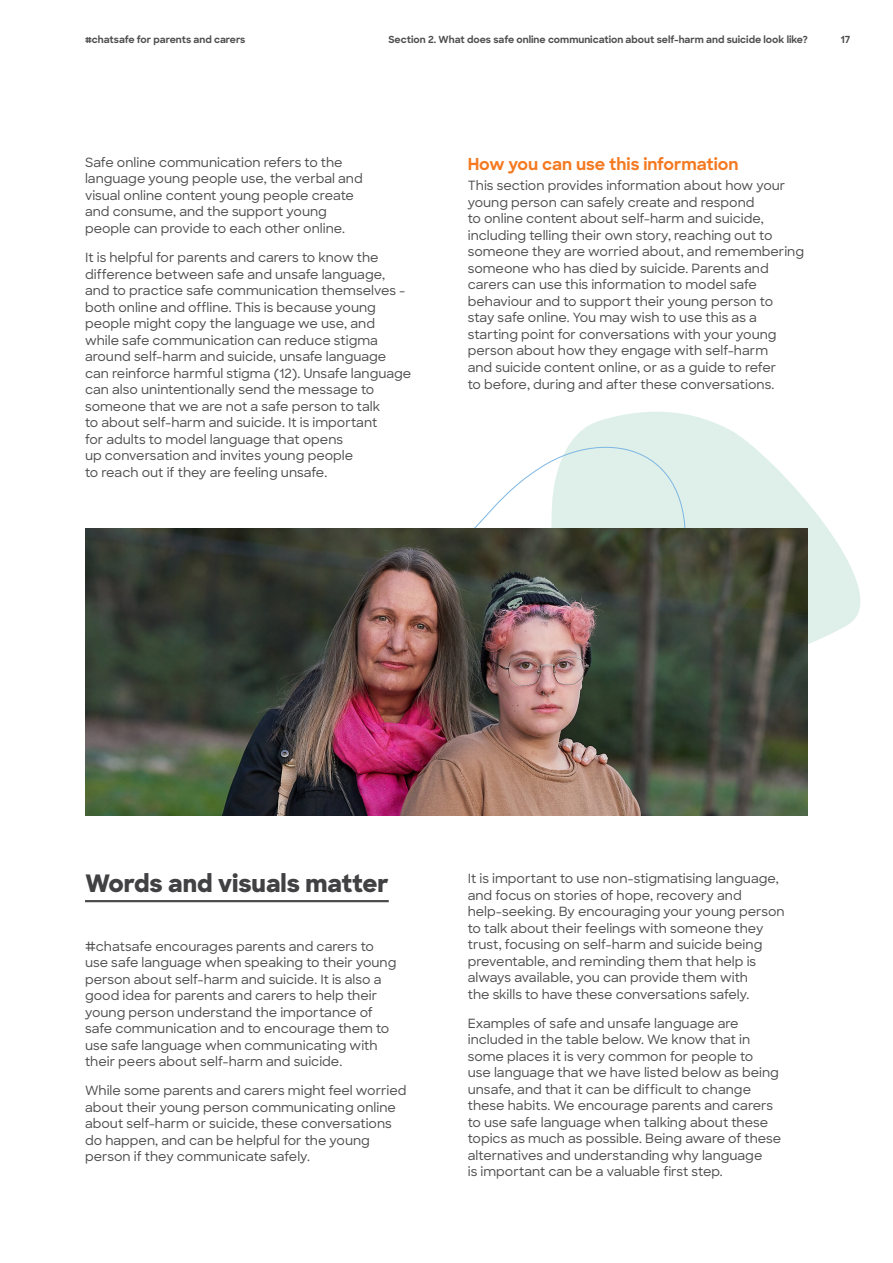
<style>
.page{position:relative;width:893px;height:1263px;background:#fff}
.page>*{position:absolute;margin:0;border:0;box-sizing:border-box;transform-origin:0 0}
.t1{font:800 24px "Sharp Sans";color:#414042}
.t2{font:700 16.5px "Sharp Sans";color:#f47920}
.Body_text_8_5pt{font:500 12.75px/16.5px "Sharp Sans";color:#4d4d4f}
.t3{font:700 9.75px "Sharp Sans";color:#4d4d4f}
.s1{font-size:8.25px}
</style>
<div class="page">
<svg style="left:588px;top:412px;width:273px;height:232px;fill:#def0e9"></svg>
<svg style="left:360px;top:426px;width:342px;height:103px"></svg>
<img style="left:85px;top:529px;width:723px;height:286px">
<hr style="left:85px;top:900px;width:304px;height:2px;background:#4d4d4f">
<p class="t3" style="left:85px;top:32px;width:162px"><span class="s1">#</span>chatsafe for parents and carers</p>
<p class="t3" style="left:388px;top:32px;width:421px">Section 2. What does safe online communication about self-harm and suicide look like?</p>
<p class="t3" style="left:841px;top:32px;width:11px">17</p>
<p class="Body_text_8_5pt" style="left:85px;top:153px;width:279px">Safe online communication refers to the language young people use, the verbal and visual online content young people create and consume, and the support young people can provide to each other online.</p>
<p class="Body_text_8_5pt" style="left:85px;top:249px;width:328px">It is helpful for parents and carers to know the difference between safe and unsafe language, and to practice safe communication themselves - both online and offline. This is because young people might copy the language we use, and while safe communication can reduce stigma around self-harm and suicide, unsafe language can reinforce harmful stigma (12). Unsafe language can also unintentionally send the message to someone that we are not a safe person to talk<br>to about self-harm and suicide. It is important<br>for adults to model language that opens<br>up conversation and invites young people<br>to reach out if they are feeling unsafe.</p>
<h2 class="t2" style="left:468px;top:151px;width:272px">How you can use this information</h2>
<p class="Body_text_8_5pt" style="left:468px;top:177px;width:338px">This section provides information about how your young person can safely create and respond<br>to online content about self-harm and suicide, including telling their own story, reaching out to someone they are worried about, and remembering someone who has died by suicide. Parents and carers can use this information to model safe behaviour and to support their young person to<br>stay safe online. You may wish to use this as a starting point for conversations with your young person about how they engage with self-harm<br>and suicide content online, or as a guide to refer<br>to before, during and after these conversations.</p>
<h1 class="t1" style="left:85px;top:865px;width:305px">Words and visuals matter</h1>
<p class="Body_text_8_5pt" style="left:85px;top:937px;width:313px">#chatsafe encourages parents and carers to use safe language when speaking to their young person about self-harm and suicide. It is also a good idea for parents and carers to help their young person understand the importance of safe communication and to encourage them to use safe language when communicating with their peers about self-harm and suicide.</p>
<p class="Body_text_8_5pt" style="left:85px;top:1082px;width:323px">While some parents and carers might feel worried about their young person communicating online about self-harm or suicide, these conversations do happen, and can be helpful for the young person if they communicate safely.</p>
<p class="Body_text_8_5pt" style="left:468px;top:870px;width:318px">It is important to use non-stigmatising language, and focus on stories of hope, recovery and help-seeking. By encouraging your young person to talk about their feelings with someone they trust, focusing on self-harm and suicide being preventable, and reminding them that help is always available, you can provide them with<br>the skills to have these conversations safely.</p>
<p class="Body_text_8_5pt" style="left:468px;top:1014px;width:315px">Examples of safe and unsafe language are included in the table below. We know that in some places it is very common for people to<br>use language that we have listed below as being unsafe, and that it can be difficult to change these habits. We encourage parents and carers to use safe language when talking about these topics as much as possible. Being aware of these alternatives and understanding why language<br>is important can be a valuable first step.</p>
</div>
